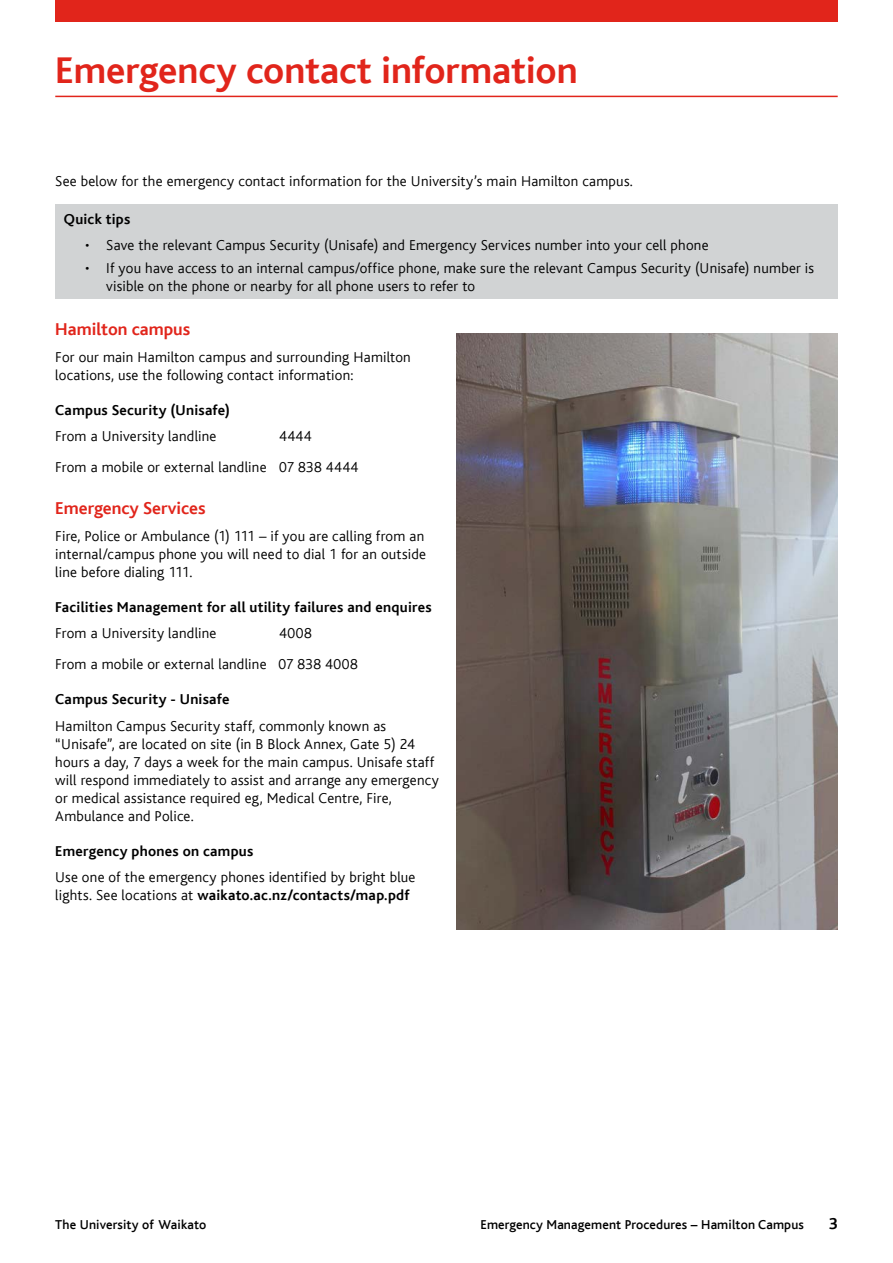
<style>
.page{position:relative;width:893px;height:1263px;background:#fff}
.page>*{position:absolute;margin:0;border:0;box-sizing:border-box;transform-origin:0 0}
.t1{font:39px "Bliss CE Bold";letter-spacing:-.005em;color:#e1251b}
.t2{font:18px "Bliss CE Bold";color:#e1251b}
.t3{font:16.5px "Bliss CE Bold";color:#000}
.t4{font:15px/18px "Bliss CE Light";letter-spacing:.015em;color:#000}
.t5{font:15px "Bliss CE Bold";letter-spacing:.015em;color:#000}
.t6{font:13.5px "Bliss CE Medium";letter-spacing:.01em;color:#000}
.s1{font-family:"Bliss CE Light"}
</style>
<div class="page">
<div style="left:55px;top:0;width:783px;height:21px;background:#e1251b"></div>
<hr style="left:55px;top:96px;width:783px;height:1px;background:#e1251b">
<div style="left:55px;top:205px;width:783px;height:94px;background:#d1d3d4"></div>
<img style="left:456px;top:334px;width:382px;height:595px">
<h1 class="t1" style="left:55px;top:49px;width:524px">Emergency contact information</h1>
<p class="t4" style="left:55px;top:172px;width:579px">See below for the emergency contact information for the University’s main Hamilton campus.</p>
<p class="t5" style="left:64px;top:211px;width:68px">Quick tips</p>
<p class="t4" style="left:85px;top:237px;width:625px">• Save the relevant Campus Security (Unisafe) and Emergency Services number into your cell phone</p>
<p class="t4" style="left:106px;top:259px;width:709px;text-indent:-21px">• If you have access to an internal campus/office phone, make sure the relevant Campus Security (Unisafe) number is visible on the phone or nearby for all phone users to refer to</p>
<p class="t2" style="left:55px;top:320px;width:137px">Hamilton campus</p>
<p class="t4" style="left:55px;top:348px;width:357px">For our main Hamilton campus and surrounding Hamilton locations, use the following contact information:</p>
<p class="t5" style="left:55px;top:402px;width:176px">Campus Security (Unisafe)</p>
<p class="t4" style="left:55px;top:428px;width:163px">From a University landline</p>
<p class="t4" style="left:55px;top:421px;width:305px;line-height:30.8px;text-indent:224px">4444<br>From a mobile or external landline 07 838 4444</p>
<p class="t2" style="left:55px;top:499px;width:152px">Emergency Services</p>
<p class="t4" style="left:55px;top:527px;width:372px">Fire, Police or Ambulance (1) 111 – if you are calling from an internal/campus phone you will need to dial 1 for an outside line before dialing 111.</p>
<p class="t5" style="left:55px;top:599px;width:378px">Facilities Management for all utility failures and enquires</p>
<p class="t4" style="left:55px;top:625px;width:163px">From a University landline</p>
<p class="t4" style="left:55px;top:618px;width:304px;line-height:30.8px;text-indent:224px">4008<br>From a mobile or external landline 07 838 4008</p>
<p class="t5" style="left:55px;top:691px;width:176px">Campus Security - Unisafe</p>
<p class="t4" style="left:55px;top:717px;width:385px">Hamilton Campus Security staff, commonly known as “Unisafe”, are located on site (in B Block Annex, Gate 5) 24 hours a day, 7 days a week for the main campus. Unisafe staff will respond immediately to assist and arrange any emergency or medical assistance required eg, Medical Centre, Fire, Ambulance and Police.</p>
<p class="t5" style="left:55px;top:843px;width:200px">Emergency phones on campus</p>
<p class="t4" style="left:55px;top:868px;width:362px">Use one of the emergency phones identified by bright blue</p>
<p class="t5" style="left:55px;top:887px;width:356px"><span class="s1">lights. See locations at</span> waikato.ac.nz/contacts/map.pdf</p>
<p class="t6" style="left:55px;top:1217px;width:153px">The University of Waikato</p>
<p class="t6" style="left:480px;top:1217px;width:325px">Emergency Management Procedures – Hamilton Campus</p>
<p class="t3" style="left:829px;top:1215px;width:10px">3</p>
</div>
